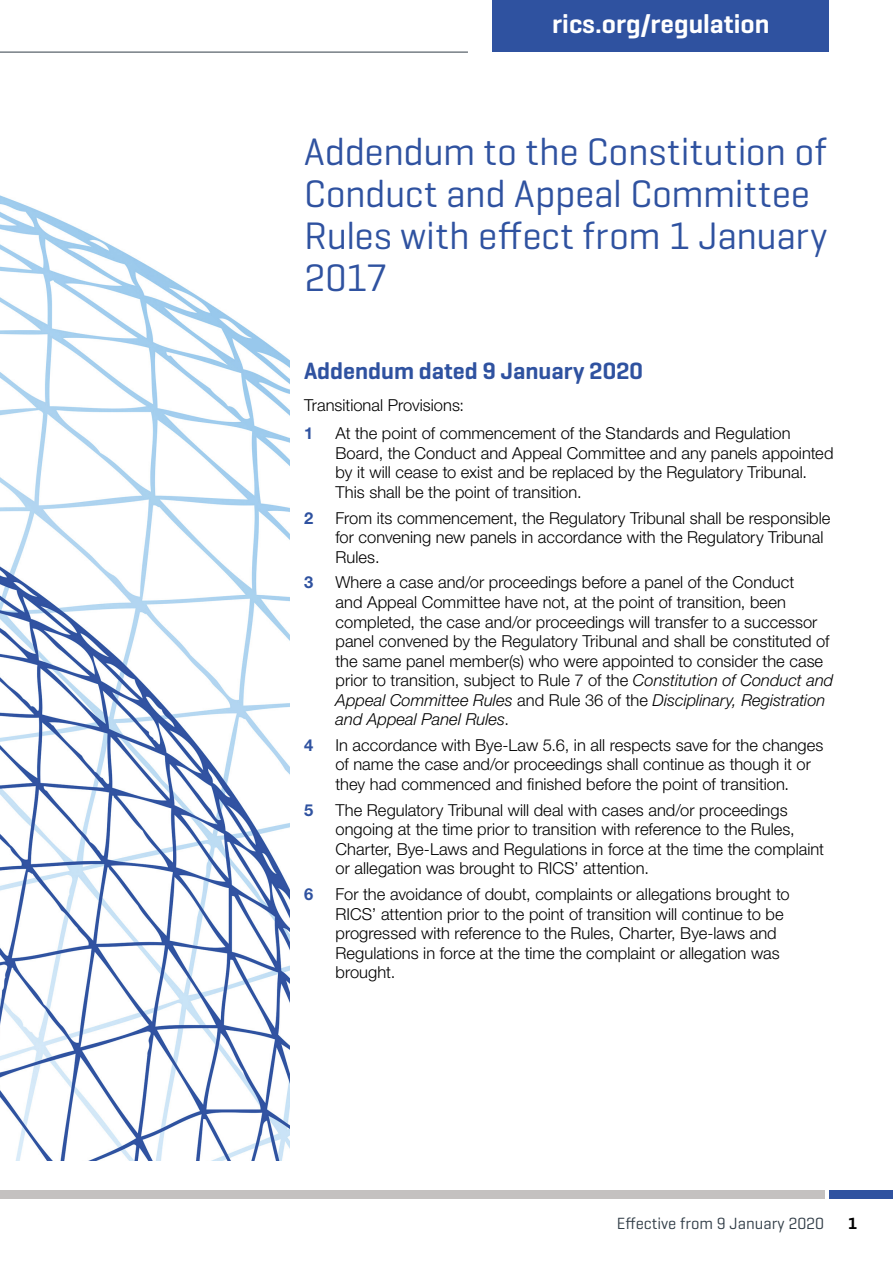
<style>
.page{position:relative;width:893px;height:1263px;background:#fff}
.page>*{position:absolute;margin:0;border:0;box-sizing:border-box;transform-origin:0 0}
.t1{font:39px/42px "Geogrotesque";letter-spacing:-.005em;color:#2f52a0}
.t2{font:600 27px "Geogrotesque";color:#fff}
.t3{font:600 24px "Geogrotesque";color:#2f52a0}
.t4{font:300 16.5px/19.5px "Helvetica Neue LT Std";color:#000}
.t5{font:16.5px "Geogrotesque";color:#323e48}
.t6{font:700 16.5px "Helvetica Neue LT Std";color:#2f52a0}
.t7{font:600 16.5px "Geogrotesque";color:#000}
.s1{font-style:italic}
</style>
<div class="page">
<img style="left:0;top:195px;width:289px;height:966px">
<hr style="left:0;top:52px;width:468px;height:1px;background:#323e48">
<div style="left:493px;top:0;width:336px;height:51px;background:#2f52a0"></div>
<div style="left:829px;top:1191px;width:64px;height:8px;background:#2f52a0"></div>
<div style="left:0;top:1191px;width:824px;height:8px;background:#c4c1c0"></div>
<h2 class="t2" style="left:552px;top:7px;width:219px">rics.org/regulation</h2>
<h1 class="t1" style="left:304px;top:130px;width:525px">Addendum to the Constitution of<br>Conduct and Appeal Committee<br>Rules with effect from 1 January<br>2017</h1>
<h3 class="t3" style="left:304px;top:356px;width:341px">Addendum dated 9 January 2020</h3>
<p class="t4" style="left:304px;top:395px;width:162px">Transitional Provisions:</p>
<p class="t6" style="left:304px;top:423px;width:11px">1</p>
<p class="t4" style="left:336px;top:423px;width:499px">At the point of commencement of the Standards and Regulation Board, the Conduct and Appeal Committee and any panels appointed by it will cease to exist and be replaced by the Regulatory Tribunal.<br>This shall be the point of transition.</p>
<p class="t6" style="left:304px;top:507px;width:11px">2</p>
<p class="t4" style="left:336px;top:508px;width:496px">From its commencement, the Regulatory Tribunal shall be responsible for convening new panels in accordance with the Regulatory Tribunal<br>Rules.</p>
<p class="t6" style="left:304px;top:572px;width:11px">3</p>
<p class="t4" style="left:336px;top:572px;width:499px">Where a case and/or proceedings before a panel of the Conduct<br>and Appeal Committee have not, at the point of transition, been completed, the case and/or proceedings will transfer to a successor panel convened by the Regulatory Tribunal and shall be constituted of the same panel member(s) who were appointed to consider the case prior to transition, subject to Rule 7 of the <span class="s1">Constitution of Conduct and Appeal Committee Rules</span> and Rule 36 of the <span class="s1">Disciplinary, Registration and Appeal Panel Rules</span>.</p>
<p class="t6" style="left:304px;top:735px;width:11px">4</p>
<p class="t4" style="left:336px;top:735px;width:489px">In accordance with Bye-Law 5.6, in all respects save for the changes of name the case and/or proceedings shall continue as though it or they had commenced and finished before the point of transition.</p>
<p class="t6" style="left:304px;top:800px;width:11px">5</p>
<p class="t4" style="left:336px;top:800px;width:490px">The Regulatory Tribunal will deal with cases and/or proceedings ongoing at the time prior to transition with reference to the Rules, Charter, Bye-Laws and Regulations in force at the time the complaint or allegation was brought to RICS’ attention.</p>
<p class="t6" style="left:304px;top:884px;width:11px">6</p>
<p class="t4" style="left:336px;top:884px;width:456px">For the avoidance of doubt, complaints or allegations brought to RICS’ attention prior to the point of transition will continue to be progressed with reference to the Rules, Charter, Bye-laws and Regulations in force at the time the complaint or allegation was brought.</p>
<p class="t5" style="left:617px;top:1213px;width:209px">Effective from 9 January 2020</p>
<p class="t7" style="left:848px;top:1213px;width:11px">1</p>
</div>
